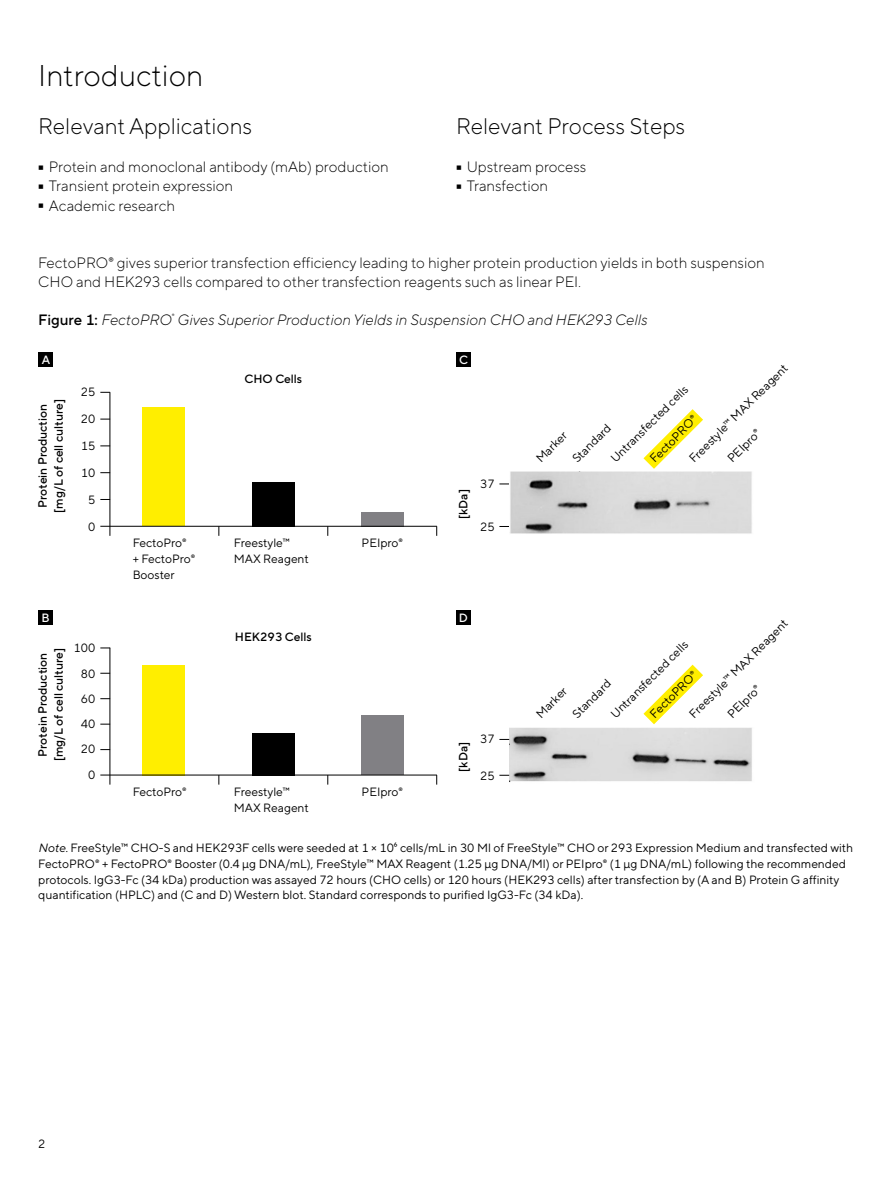
<style>
.page{position:relative;width:893px;height:1178px;background:#fff}
.page>*{position:absolute;margin:0;border:0;box-sizing:border-box;transform-origin:0 0}
.t1{font:300 95.25px "TT Norms Pro";color:#000;scale:.16 1}
.Head_03_black{font:300 30px "TT Norms Pro";color:#000}
.Head_04_black{font:300 22.5px "TT Norms Pro";color:#000}
.Body_Light_black{font:300 15px/19.2px "TT Norms Pro";color:#000}
.Body_Light_black-2{font:italic 300 15px "TT Norms Pro";color:#000}
.Caption_8pt{font:12px/15.9px "TT Norms Pro";color:#000}
.Caption_8pt-2{font:500 12px "TT Norms Pro";color:#000}
.Caption_8pt-3{font:500 12px "TT Norms Pro";color:#fff}
.s1{font-weight:500;font-style:normal}
.s2{font-style:italic}
</style>
<div class="page">
<div style="left:143px;top:408px;width:42px;height:118px;background:#fe0"></div>
<div style="left:252px;top:482px;width:42px;height:44px;background:#000"></div>
<div style="left:361px;top:512px;width:43px;height:14px;background:#818084"></div>
<div style="left:38px;top:352px;width:15px;height:15px;background:#000"></div>
<div style="left:456px;top:352px;width:15px;height:15px;background:#000"></div>
<hr style="left:100px;top:526px;width:337px;height:1px;background:#000">
<hr style="left:110px;top:392px;width:1px;height:144px;background:#000">
<div style="left:143px;top:665px;width:42px;height:110px;background:#fe0"></div>
<div style="left:252px;top:733px;width:42px;height:42px;background:#000"></div>
<div style="left:361px;top:716px;width:43px;height:59px;background:#818084"></div>
<div style="left:38px;top:610px;width:15px;height:15px;background:#000"></div>
<hr style="left:100px;top:775px;width:337px;height:1px;background:#000">
<hr style="left:110px;top:648px;width:1px;height:136px;background:#000">
<img style="left:510px;top:472px;width:242px;height:62px">
<svg style="left:643px;top:409px;width:60px;height:60px"></svg>
<img style="left:510px;top:727px;width:242px;height:55px">
<div style="left:456px;top:610px;width:15px;height:15px;background:#000"></div>
<svg style="left:643px;top:665px;width:60px;height:59px"></svg>
<p class="Head_03_black" style="left:38px;top:54px;width:166px">Introduction</p>
<p class="Head_04_black" style="left:38px;top:110px;width:215px">Relevant Applications</p>
<p class="t1" style="left:38px;top:94px;width:38px">-</p>
<p class="Body_Light_black" style="left:49px;top:156px;width:341px">Protein and monoclonal antibody (mAb) production</p>
<p class="t1" style="left:38px;top:113px;width:38px">-</p>
<p class="Body_Light_black" style="left:49px;top:176px;width:186px">Transient protein expression</p>
<p class="t1" style="left:38px;top:132px;width:38px">-</p>
<p class="Body_Light_black" style="left:49px;top:195px;width:128px">Academic research</p>
<p class="Head_04_black" style="left:456px;top:110px;width:231px">Relevant Process Steps</p>
<p class="t1" style="left:456px;top:94px;width:38px">-</p>
<p class="Body_Light_black" style="left:467px;top:156px;width:121px">Upstream process</p>
<p class="t1" style="left:456px;top:113px;width:38px">-</p>
<p class="Body_Light_black" style="left:467px;top:176px;width:83px">Transfection</p>
<p class="Body_Light_black" style="left:38px;top:252px;width:728px">FectoPRO® gives superior transfection efficiency leading to higher protein production yields in both suspension<br>CHO and HEK293 cells compared to other transfection reagents such as linear PEI.</p>
<p class="Body_Light_black-2" style="left:38px;top:309px;width:610px"><span class="s1">Figure 1:</span> FectoPRO<sup>®</sup> Gives Superior Production Yields in Suspension CHO and HEK293 Cells</p>
<p class="Caption_8pt-3" style="left:42px;top:351px;width:10px">A</p>
<p class="Caption_8pt-3" style="left:459px;top:351px;width:10px">C</p>
<p class="Caption_8pt" style="left:81px;top:383px;width:16px">25</p>
<p class="Caption_8pt" style="left:81px;top:410px;width:16px">20</p>
<p class="Caption_8pt" style="left:81px;top:437px;width:16px">15</p>
<p class="Caption_8pt" style="left:81px;top:464px;width:16px">10</p>
<p class="Caption_8pt" style="left:88px;top:491px;width:9px">5</p>
<p class="Caption_8pt" style="left:88px;top:518px;width:9px">0</p>
<p class="Caption_8pt-2" style="left:244px;top:370px;width:59px">CHO Cells</p>
<p class="Caption_8pt-2" style="left:34px;top:508px;width:105px;rotate:-90deg">Protein Production</p>
<p class="Caption_8pt-2" style="left:50px;top:512px;width:115px;rotate:-90deg">[mg/L of cell culture]</p>
<p class="Caption_8pt-2" style="left:454px;top:519px;width:31px;rotate:-90deg">[kDa]</p>
<p class="Caption_8pt" style="left:133px;top:534px;width:55px">FectoPro®</p>
<p class="Caption_8pt" style="left:133px;top:550px;width:64px">+ FectoPro®</p>
<p class="Caption_8pt" style="left:133px;top:566px;width:44px">Booster</p>
<p class="Caption_8pt" style="left:234px;top:534px;width:58px">Freestyle™</p>
<p class="Caption_8pt" style="left:234px;top:550px;width:76px">MAX Reagent</p>
<p class="Caption_8pt" style="left:362px;top:534px;width:43px">PEIpro®</p>
<p class="Caption_8pt" style="left:480px;top:475px;width:16px">37</p>
<p class="Caption_8pt" style="left:480px;top:518px;width:16px">25</p>
<p class="Caption_8pt-3" style="left:42px;top:609px;width:10px">B</p>
<p class="Caption_8pt-2" style="left:34px;top:756px;width:105px;rotate:-90deg">Protein Production</p>
<p class="Caption_8pt-2" style="left:50px;top:761px;width:115px;rotate:-90deg">[mg/L of cell culture]</p>
<p class="Caption_8pt" style="left:74px;top:639px;width:23px">100</p>
<p class="Caption_8pt" style="left:81px;top:665px;width:16px">80</p>
<p class="Caption_8pt" style="left:81px;top:690px;width:16px">60</p>
<p class="Caption_8pt" style="left:81px;top:715px;width:16px">40</p>
<p class="Caption_8pt" style="left:81px;top:740px;width:16px">20</p>
<p class="Caption_8pt" style="left:88px;top:766px;width:9px">0</p>
<p class="Caption_8pt-2" style="left:235px;top:628px;width:78px">HEK293 Cells</p>
<p class="Caption_8pt" style="left:133px;top:783px;width:55px">FectoPro®</p>
<p class="Caption_8pt" style="left:234px;top:783px;width:58px">Freestyle™</p>
<p class="Caption_8pt" style="left:234px;top:799px;width:76px">MAX Reagent</p>
<p class="Caption_8pt" style="left:362px;top:783px;width:43px">PEIpro®</p>
<p class="Caption_8pt-3" style="left:459px;top:609px;width:11px">D</p>
<p class="Caption_8pt-2" style="left:454px;top:772px;width:31px;rotate:-90deg">[kDa]</p>
<p class="Caption_8pt" style="left:480px;top:730px;width:16px">37</p>
<p class="Caption_8pt" style="left:480px;top:767px;width:16px">25</p>
<p class="Caption_8pt" style="left:685px;top:454px;width:135px;rotate:-45deg">Freestyle™ MAX Reagent</p>
<p class="Caption_8pt" style="left:607px;top:454px;width:105px;rotate:-45deg">Untransfected cells</p>
<p class="Caption_8pt" style="left:646px;top:454px;width:63px;rotate:-45deg">FectoPRO®</p>
<p class="Caption_8pt" style="left:532px;top:454px;width:40px;rotate:-45deg">Marker</p>
<p class="Caption_8pt" style="left:568px;top:454px;width:50px;rotate:-45deg">Standard</p>
<p class="Caption_8pt" style="left:723px;top:454px;width:43px;rotate:-45deg">PEIpro®</p>
<p class="Caption_8pt" style="left:685px;top:710px;width:135px;rotate:-45deg">Freestyle™ MAX Reagent</p>
<p class="Caption_8pt" style="left:607px;top:710px;width:105px;rotate:-45deg">Untransfected cells</p>
<p class="Caption_8pt" style="left:646px;top:710px;width:63px;rotate:-45deg">FectoPRO®</p>
<p class="Caption_8pt" style="left:532px;top:710px;width:40px;rotate:-45deg">Marker</p>
<p class="Caption_8pt" style="left:568px;top:710px;width:50px;rotate:-45deg">Standard</p>
<p class="Caption_8pt" style="left:723px;top:710px;width:43px;rotate:-45deg">PEIpro®</p>
<p class="Caption_8pt" style="left:38px;top:839px;width:816px"><span class="s2">Note.</span> FreeStyle™ CHO-S and HEK293F cells were seeded at 1 × 10⁶ cells/mL in 30 Ml of FreeStyle™ CHO or 293 Expression Medium and transfected with FectoPRO® + FectoPRO® Booster (0.4 µg DNA/mL), FreeStyle™ MAX Reagent (1.25 µg DNA/Ml) or PEIpro® (1 µg DNA/mL) following the recommended protocols. IgG3-Fc (34 kDa) production was assayed 72 hours (CHO cells) or 120 hours (HEK293 cells) after transfection by (A and B) Protein G affinity quantification (HPLC) and (C and D) Western blot. Standard corresponds to purified IgG3-Fc (34 kDa).</p>
<p class="Caption_8pt" style="left:38px;top:1135px;width:9px">2</p>
</div>
